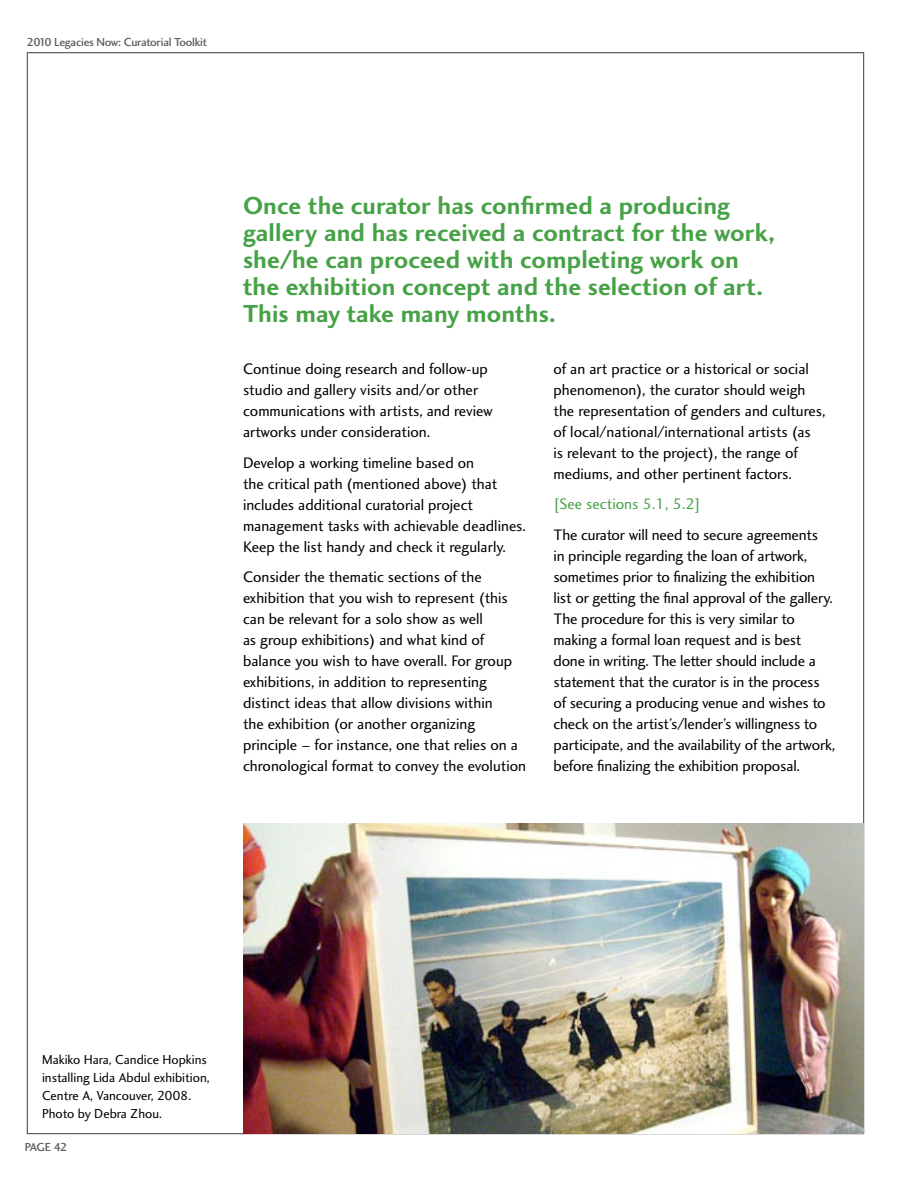
<style>
.page{position:relative;width:918px;height:1188px;background:#fff}
.page>*{position:absolute;margin:0;border:0;box-sizing:border-box;transform-origin:0 0}
.t1{font:25.5px/27px "Charlotte Sans Bold Plain";letter-spacing:.005em;color:#47a247}
.t2{font:15.75px/21px "Charlotte Sans Book Plain";color:#000}
.t3{font:15.75px "Charlotte Sans Book Plain";color:#47a247}
.t4{font:13.5px/18px "Charlotte Sans Book Plain";color:#000}
.t5{font:12px "Charlotte Sans Medium Plain";letter-spacing:-.02em;color:#5d605f}
</style>
<div class="page">
<img style="left:243px;top:824px;width:620px;height:309px">
<p class="t5" style="left:27px;top:34px;width:182px">2010 Legacies Now: Curatorial Toolkit</p>
<h1 class="t1" style="left:243px;top:192px;width:534px">Once the curator has confirmed a producing gallery and has received a contract for the work, she/he can proceed with completing work on the exhibition concept and the selection of art.<br>This may take many months.</h1>
<p class="t2" style="left:243px;top:358px;width:251px">Continue doing research and follow-up studio and gallery visits and/or other communications with artists, and review artworks under consideration.</p>
<p class="t2" style="left:243px;top:452px;width:284px">Develop a working timeline based on<br>the critical path (mentioned above) that includes additional curatorial project management tasks with achievable deadlines.<br>Keep the list handy and check it regularly.</p>
<p class="t2" style="left:243px;top:566px;width:285px">Consider the thematic sections of the exhibition that you wish to represent (this can be relevant for a solo show as well<br>as group exhibitions) and what kind of balance you wish to have overall. For group exhibitions, in addition to representing distinct ideas that allow divisions within<br>the exhibition (or another organizing principle – for instance, one that relies on a chronological format to convey the evolution</p>
<p class="t2" style="left:553px;top:358px;width:274px">of an art practice or a historical or social phenomenon), the curator should weigh the representation of genders and cultures, of local/national/international artists (as<br>is relevant to the project), the range of mediums, and other pertinent factors.</p>
<p class="t3" style="left:553px;top:495px;width:149px">[See sections 5.1, 5.2]</p>
<p class="t2" style="left:553px;top:524px;width:283px">The curator will need to secure agreements<br>in principle regarding the loan of artwork, sometimes prior to finalizing the exhibition list or getting the final approval of the gallery.<br>The procedure for this is very similar to making a formal loan request and is best done in writing. The letter should include a statement that the curator is in the process of securing a producing venue and wishes to check on the artist’s/lender’s willingness to participate, and the availability of the artwork, before finalizing the exhibition proposal.</p>
<p class="t4" style="left:42px;top:1050px;width:169px">Makiko Hara, Candice Hopkins installing Lida Abdul exhibition,<br>Centre A, Vancouver, 2008.<br>Photo by Debra Zhou.</p>
<p class="t5" style="left:25px;top:1140px;width:44px">PAGE 42</p>
</div>
